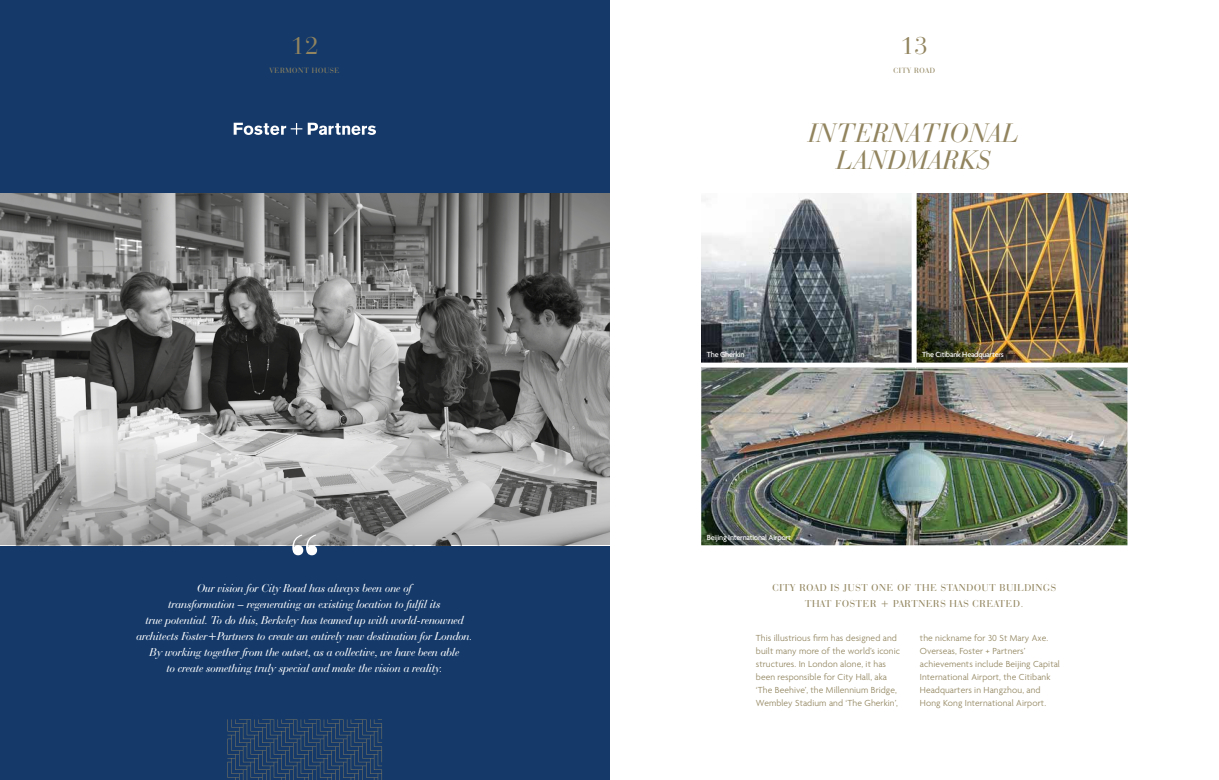
<style>
.page{position:relative;width:1219px;height:780px;background:#fff}
.page>*{position:absolute;margin:0;border:0;box-sizing:border-box;transform-origin:0 0}
.t1{font:700 70px "Bauer Bodoni BT";color:#fff}
.t2{font:italic 28px/27px "Bauer Bodoni BT";letter-spacing:.05em;color:#91845e;text-align:center}
.t3{font:26px "Bauer Bodoni BT";color:#91845e}
.t4{font:italic 12px/16px "Bauer Bodoni BT";color:#fff;text-align:center}
.t5{font:10.5px/16px "Bauer Bodoni BT";letter-spacing:.07em;color:#91845e;text-align:center}
.t6{font:300 9.5px/13px "Agenda";letter-spacing:.01em;color:#91845e}
.t7{font:500 8px "Agenda";letter-spacing:-.025em;color:#fff}
.t8{font:8px "Bauer Bodoni BT";letter-spacing:.075em;color:#91845e}
</style>
<div class="page">
<div style="left:0;top:0;width:609px;height:780px;background:#153a6a"></div>
<img style="left:0;top:193px;width:609px;height:247px">
<svg style="left:234px;top:123px;width:68px;height:12px"></svg>
<svg style="left:308px;top:123px;width:68px;height:12px"></svg>
<svg style="left:0;top:440px;width:609px;height:105px"></svg>
<img style="left:917px;top:193px;width:210px;height:169px">
<img style="left:701px;top:193px;width:211px;height:169px">
<img style="left:701px;top:367px;width:426px;height:178px">
<svg style="left:227px;top:719px;width:155px;height:61px"></svg>
<h3 class="t3" style="left:292px;top:30px;width:28px">12</h3>
<h3 class="t3" style="left:901px;top:30px;width:28px">13</h3>
<p class="t8" style="left:270px;top:66px;width:71px">VERMONT HOUSE</p>
<p class="t8" style="left:893px;top:66px;width:43px">CITY ROAD</p>
<h1 class="t1" style="left:289px;top:515px;width:34px">“</h1>
<p class="t4" style="left:137px;top:580px;width:338px">Our vision for City Road has always been one of<br>transformation – regenerating an existing location to fulfil its<br>true potential. To do this, Berkeley has teamed up with world-renowned architects Foster+Partners to create an entirely new destination for London.<br>By working together from the outset, as a collective, we have been able<br>to create something truly special and make the vision a reality.</p>
<h2 class="t2" style="left:809px;top:118px;width:212px">INTERNATIONAL<br>LANDMARKS</h2>
<p class="t7" style="left:707px;top:350px;width:39px">The Gherkin</p>
<p class="t7" style="left:707px;top:532px;width:86px">Beijing International Airport</p>
<p class="t7" style="left:922px;top:350px;width:83px">The Citibank Headquarters</p>
<p class="t5" style="left:772px;top:579px;width:285px">CITY ROAD IS JUST ONE OF THE STANDOUT BUILDINGS<br>THAT FOSTER + PARTNERS HAS CREATED.</p>
<p class="t6" style="left:756px;top:632px;width:146px">This illustrious firm has designed and built many more of the world’s iconic structures. In London alone, it has been responsible for City Hall, aka ‘The Beehive’, the Millennium Bridge, Wembley Stadium and ‘The Gherkin’,</p>
<p class="t6" style="left:920px;top:632px;width:142px">the nickname for 30 St Mary Axe.<br>Overseas, Foster + Partners’ achievements include Beijing Capital International Airport, the Citibank Headquarters in Hangzhou, and Hong Kong International Airport.</p>
</div>
